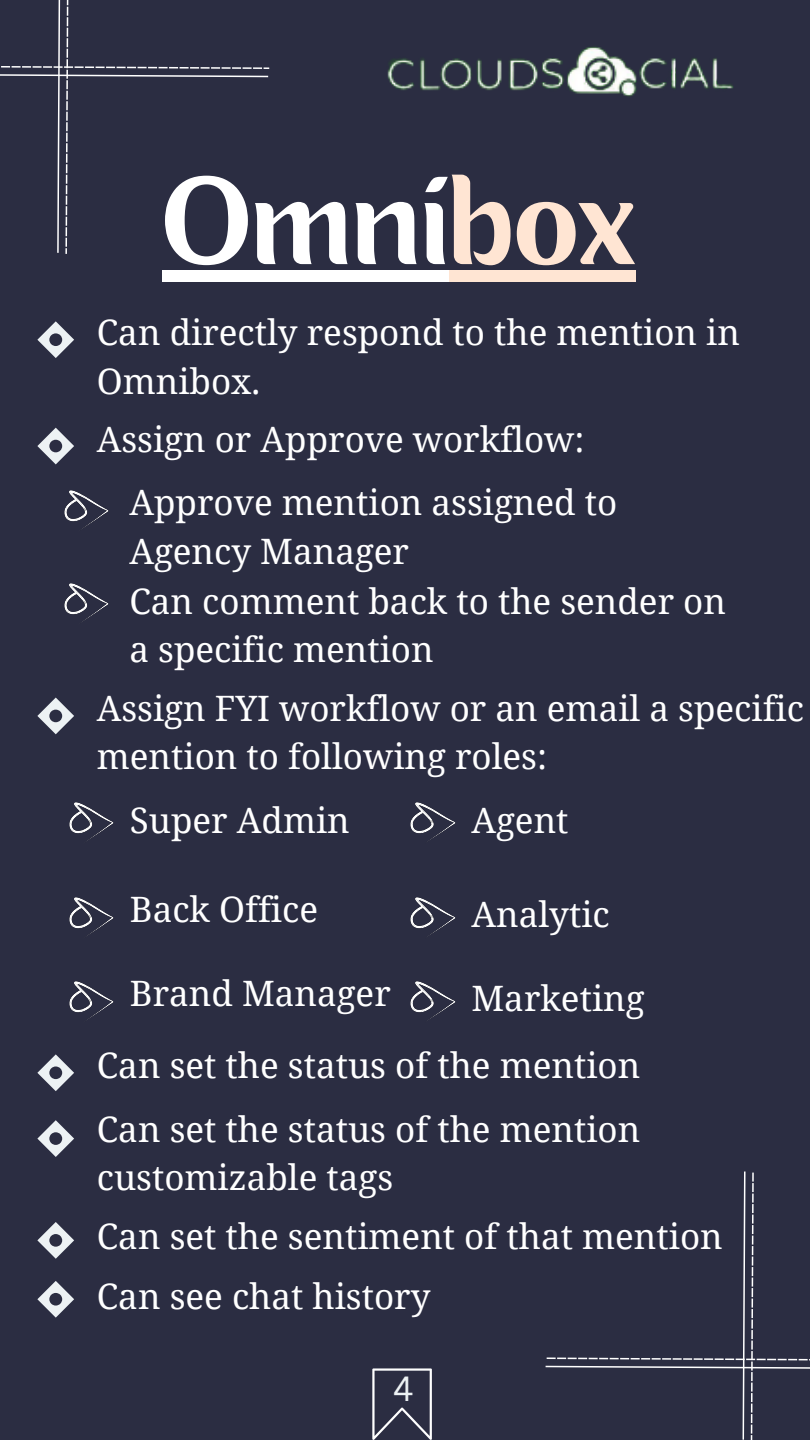
<style>
.page{position:relative;width:810px;height:1440px;background:#2b2d42}
.page>*{position:absolute;margin:0;border:0;box-sizing:border-box;transform-origin:0 0}
.t1{font:115px "Para";color:#fff}
.t2{font:35px/48.8px "Noto Serif";color:#fff}
.t3{font:34px "Canva Sans";color:#edf2f4}
.s1{color:#ffe5d3}
</style>
<div class="page">
<svg style="left:0;top:0;width:270px;height:254px"></svg>
<svg style="left:545px;top:1171px;width:265px;height:269px"></svg>
<svg style="left:372px;top:1368px;width:60px;height:72px"></svg>
<div style="left:162px;top:270px;width:287px;height:11px;background:#fff"></div>
<div style="left:449px;top:270px;width:187px;height:11px;background:#ffe5d3"></div>
<svg style="left:37px;top:321px;width:37px;height:37px"></svg>
<svg style="left:37px;top:428px;width:37px;height:36px"></svg>
<img style="left:64px;top:490px;width:45px;height:39px">
<img style="left:64px;top:583px;width:45px;height:39px">
<svg style="left:37px;top:698px;width:37px;height:36px"></svg>
<img style="left:69px;top:802px;width:45px;height:39px">
<img style="left:410px;top:802px;width:46px;height:40px">
<img style="left:69px;top:897px;width:45px;height:39px">
<img style="left:410px;top:897px;width:46px;height:40px">
<img style="left:69px;top:981px;width:45px;height:39px">
<img style="left:410px;top:981px;width:46px;height:40px">
<img style="left:387px;top:47px;width:347px;height:50px">
<svg style="left:37px;top:1054px;width:37px;height:37px"></svg>
<svg style="left:37px;top:1120px;width:37px;height:37px"></svg>
<svg style="left:37px;top:1222px;width:37px;height:37px"></svg>
<svg style="left:37px;top:1281px;width:37px;height:37px"></svg>
<p class="t1" style="left:162px;top:172px;width:475px">Omni<span class="s1">box</span></p>
<p class="t2" style="left:97px;top:307px;width:645px">Can directly respond to the mention in<br>Omnibox.</p>
<p class="t2" style="left:97px;top:414px;width:489px">Assign or Approve workflow:</p>
<p class="t2" style="left:129px;top:477px;width:489px">Approve mention assigned to<br>Agency Manager</p>
<p class="t2" style="left:129px;top:576px;width:598px">Can comment back to the sender on a specific mention</p>
<p class="t2" style="left:97px;top:683px;width:709px">Assign FYI workflow or an email a specific mention to following roles:</p>
<p class="t2" style="left:471px;top:795px;width:99px">Agent</p>
<p class="t2" style="left:130px;top:795px;width:222px">Super Admin</p>
<p class="t2" style="left:130px;top:884px;width:190px">Back Office</p>
<p class="t2" style="left:471px;top:889px;width:140px">Analytic</p>
<p class="t2" style="left:130px;top:968px;width:263px">Brand Manager</p>
<p class="t2" style="left:471px;top:973px;width:175px">Marketing</p>
<p class="t2" style="left:97px;top:1040px;width:545px">Can set the status of the mention</p>
<p class="t2" style="left:97px;top:1104px;width:545px">Can set the status of the mention customizable tags</p>
<p class="t2" style="left:97px;top:1211px;width:627px">Can set the sentiment of that mention</p>
<p class="t2" style="left:97px;top:1271px;width:335px">Can see chat history</p>
<p class="t3" style="left:393px;top:1365px;width:22px">4</p>
</div>
